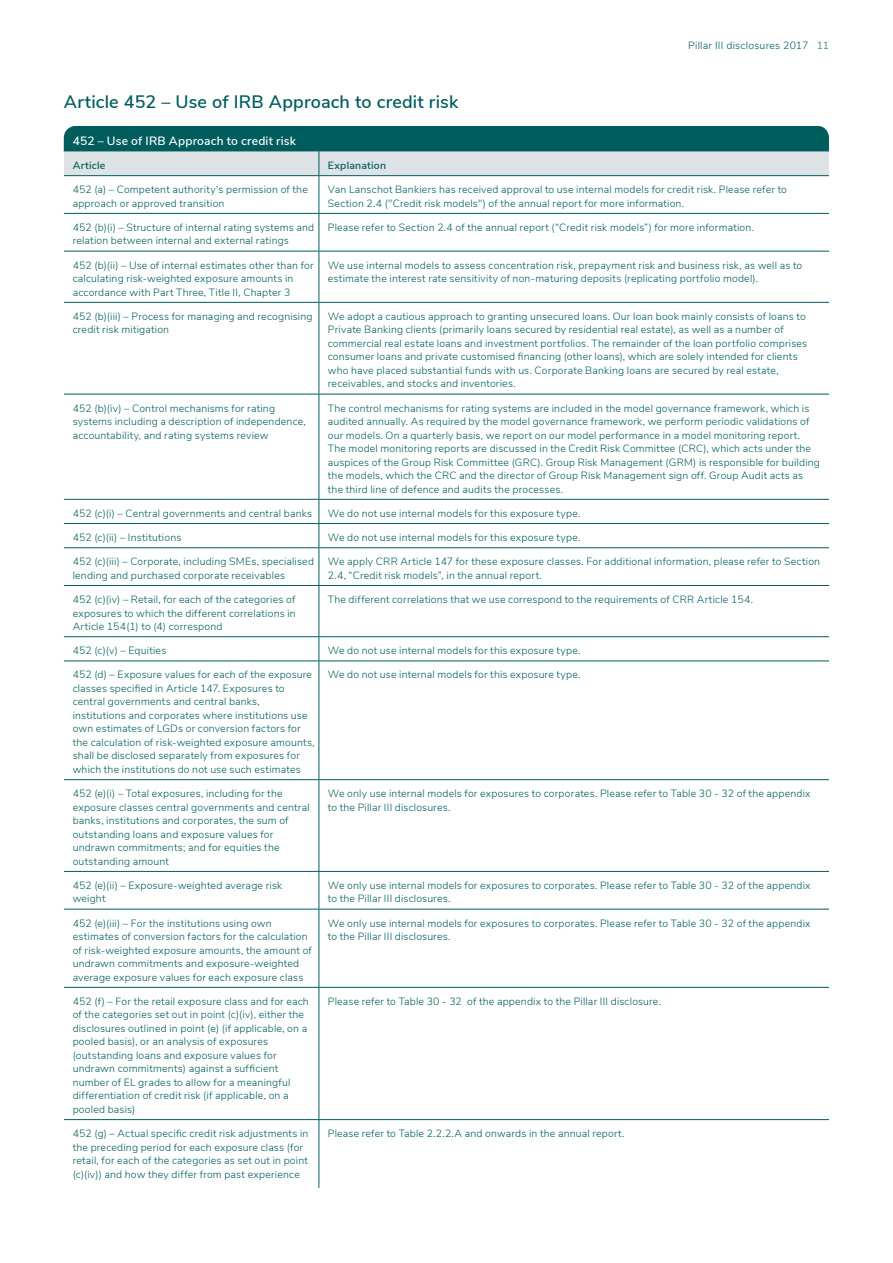
<style>
.page{position:relative;width:893px;height:1263px;background:#fff}
.page>*{position:absolute;margin:0;border:0;box-sizing:border-box;transform-origin:0 0}
.t1{font:600 18px "Nunito Sans";letter-spacing:.01em;color:#015c5e}
.t2{font:600 12px "Nunito Sans";letter-spacing:.015em;color:#fff}
.t3{font:300 10.5px/13.5px "Nunito Sans";letter-spacing:.02em;color:#015c5e}
.t4{font:600 10.5px "Nunito Sans";letter-spacing:.02em;color:#015c5e}
.s1{color:#286f73}
</style>
<div class="page">
<div style="left:64px;top:126px;width:765px;height:25px;background:#015c5e"></div>
<svg style="left:320px;top:176px;width:509px;height:945px"></svg>
<div style="left:64px;top:151px;width:765px;height:24px;background:#dee4e5"></div>
<hr style="left:319px;top:176px;width:1px;height:37px;background:#015c5e">
<hr style="left:319px;top:214px;width:1px;height:37px;background:#015c5e">
<hr style="left:319px;top:251px;width:1px;height:51px;background:#015c5e">
<hr style="left:319px;top:303px;width:1px;height:91px;background:#015c5e">
<hr style="left:319px;top:394px;width:1px;height:105px;background:#015c5e">
<svg style="left:319px;top:500px;width:1px;height:47px"></svg>
<hr style="left:319px;top:548px;width:1px;height:37px;background:#015c5e">
<hr style="left:319px;top:586px;width:1px;height:50px;background:#015c5e">
<svg style="left:319px;top:637px;width:1px;height:23px"></svg>
<hr style="left:319px;top:661px;width:1px;height:118px;background:#015c5e">
<hr style="left:319px;top:780px;width:1px;height:91px;background:#015c5e">
<hr style="left:319px;top:872px;width:1px;height:37px;background:#015c5e">
<hr style="left:319px;top:909px;width:1px;height:78px;background:#015c5e">
<hr style="left:319px;top:988px;width:1px;height:131px;background:#015c5e">
<hr style="left:319px;top:1120px;width:1px;height:64px;background:#015c5e">
<hr style="left:64px;top:175px;width:255px;height:1px;background:#015c5e">
<hr style="left:319px;top:175px;width:510px;height:1px;background:#015c5e">
<hr style="left:64px;top:213px;width:255px;height:1px;background:#015c5e">
<hr style="left:319px;top:213px;width:510px;height:1px;background:#015c5e">
<hr style="left:64px;top:251px;width:255px;height:1px;background:#015c5e">
<hr style="left:319px;top:251px;width:510px;height:1px;background:#015c5e">
<hr style="left:64px;top:302px;width:255px;height:1px;background:#015c5e">
<hr style="left:319px;top:302px;width:510px;height:1px;background:#015c5e">
<hr style="left:64px;top:394px;width:255px;height:1px;background:#015c5e">
<hr style="left:319px;top:394px;width:510px;height:1px;background:#015c5e">
<hr style="left:64px;top:499px;width:255px;height:1px;background:#015c5e">
<hr style="left:319px;top:499px;width:510px;height:1px;background:#015c5e">
<hr style="left:64px;top:523px;width:255px;height:1px;background:#015c5e">
<hr style="left:319px;top:523px;width:510px;height:1px;background:#015c5e">
<hr style="left:64px;top:547px;width:255px;height:1px;background:#015c5e">
<hr style="left:319px;top:547px;width:510px;height:1px;background:#015c5e">
<hr style="left:64px;top:585px;width:255px;height:1px;background:#015c5e">
<hr style="left:319px;top:585px;width:510px;height:1px;background:#015c5e">
<hr style="left:64px;top:636px;width:255px;height:1px;background:#015c5e">
<hr style="left:319px;top:636px;width:510px;height:1px;background:#015c5e">
<hr style="left:64px;top:660px;width:255px;height:1px;background:#015c5e">
<hr style="left:319px;top:660px;width:510px;height:1px;background:#015c5e">
<hr style="left:64px;top:779px;width:255px;height:1px;background:#015c5e">
<hr style="left:319px;top:779px;width:510px;height:1px;background:#015c5e">
<hr style="left:64px;top:871px;width:255px;height:1px;background:#015c5e">
<hr style="left:319px;top:871px;width:510px;height:1px;background:#015c5e">
<hr style="left:64px;top:909px;width:255px;height:1px;background:#015c5e">
<hr style="left:319px;top:909px;width:510px;height:1px;background:#015c5e">
<hr style="left:64px;top:987px;width:255px;height:1px;background:#015c5e">
<hr style="left:319px;top:987px;width:510px;height:1px;background:#015c5e">
<hr style="left:64px;top:1119px;width:255px;height:1px;background:#015c5e">
<hr style="left:319px;top:1119px;width:510px;height:1px;background:#015c5e">
<p class="t3" style="left:688px;top:38px;width:143px">Pillar III disclosures 2017 <span class="s1">11</span></p>
<h1 class="t1" style="left:64px;top:89px;width:396px">Article 452 – Use of IRB Approach to credit risk</h1>
<p class="t2" style="left:73px;top:132px;width:225px">452 – Use of IRB Approach to credit risk</p>
<p class="t4" style="left:73px;top:158px;width:34px">Article</p>
<p class="t4" style="left:328px;top:158px;width:60px">Explanation</p>
<p class="t3" style="left:73px;top:182px;width:237px">452 (a) – Competent authority's permission of the approach or approved transition</p>
<p class="t3" style="left:328px;top:182px;width:461px">Van Lanschot Bankiers has received approval to use internal models for credit risk. Please refer to<br>Section 2.4 ("Credit risk models") of the annual report for more information.</p>
<p class="t3" style="left:73px;top:220px;width:243px">452 (b)(i) – Structure of internal rating systems and relation between internal and external ratings</p>
<p class="t3" style="left:328px;top:220px;width:428px">Please refer to Section 2.4 of the annual report (“Credit risk models”) for more information.</p>
<p class="t3" style="left:73px;top:257px;width:242px">452 (b)(ii) – Use of internal estimates other than for calculating risk-weighted exposure amounts in accordance with Part Three, Title II, Chapter 3</p>
<p class="t3" style="left:328px;top:257px;width:476px">We use internal models to assess concentration risk, prepayment risk and business risk, as well as to estimate the interest rate sensitivity of non-maturing deposits (replicating portfolio model).</p>
<p class="t3" style="left:73px;top:309px;width:241px">452 (b)(iii) – Process for managing and recognising credit risk mitigation</p>
<p class="t3" style="left:328px;top:309px;width:481px">We adopt a cautious approach to granting unsecured loans. Our loan book mainly consists of loans to Private Banking clients (primarily loans secured by residential real estate), as well as a number of commercial real estate loans and investment portfolios. The remainder of the loan portfolio comprises consumer loans and private customised financing (other loans), which are solely intended for clients who have placed substantial funds with us. Corporate Banking loans are secured by real estate, receivables, and stocks and inventories.</p>
<p class="t3" style="left:73px;top:400px;width:235px">452 (b)(iv) – Control mechanisms for rating systems including a description of independence, accountability, and rating systems review</p>
<p class="t3" style="left:328px;top:400px;width:494px">The control mechanisms for rating systems are included in the model governance framework, which is audited annually. As required by the model governance framework, we perform periodic validations of our models. On a quarterly basis, we report on our model performance in a model monitoring report.<br>The model monitoring reports are discussed in the Credit Risk Committee (CRC), which acts under the auspices of the Group Risk Committee (GRC). Group Risk Management (GRM) is responsible for building the models, which the CRC and the director of Group Risk Management sign off. Group Audit acts as the third line of defence and audits the processes.</p>
<p class="t3" style="left:73px;top:506px;width:241px">452 (c)(i) – Central governments and central banks</p>
<p class="t3" style="left:328px;top:506px;width:254px">We do not use internal models for this exposure type.</p>
<p class="t3" style="left:73px;top:530px;width:110px">452 (c)(ii) – Institutions</p>
<p class="t3" style="left:328px;top:530px;width:254px">We do not use internal models for this exposure type.</p>
<p class="t3" style="left:73px;top:554px;width:243px">452 (c)(iii) – Corporate, including SMEs, specialised lending and purchased corporate receivables</p>
<p class="t3" style="left:328px;top:554px;width:494px">We apply CRR Article 147 for these exposure classes. For additional information, please refer to Section<br>2.4, “Credit risk models”, in the annual report.</p>
<p class="t3" style="left:73px;top:592px;width:224px;text-align:justify">452 (c)(iv) – Retail, for each of the categories of exposures to which the different correlations in Article 154(1) to (4) correspond</p>
<p class="t3" style="left:328px;top:592px;width:427px">The different correlations that we use correspond to the requirements of CRR Article 154.</p>
<p class="t3" style="left:73px;top:643px;width:95px">452 (c)(v) – Equities</p>
<p class="t3" style="left:328px;top:643px;width:254px">We do not use internal models for this exposure type.</p>
<p class="t3" style="left:73px;top:667px;width:243px">452 (d) – Exposure values for each of the exposure classes specified in Article 147. Exposures to central governments and central banks, institutions and corporates where institutions use own estimates of LGDs or conversion factors for the calculation of risk-weighted exposure amounts, shall be disclosed separately from exposures for which the institutions do not use such estimates</p>
<p class="t3" style="left:328px;top:667px;width:254px">We do not use internal models for this exposure type.</p>
<p class="t3" style="left:73px;top:786px;width:239px">452 (e)(i) – Total exposures, including for the exposure classes central governments and central banks, institutions and corporates, the sum of outstanding loans and exposure values for undrawn commitments; and for equities the outstanding amount</p>
<p class="t3" style="left:328px;top:786px;width:484px">We only use internal models for exposures to corporates. Please refer to Table 30 - 32 of the appendix to the Pillar III disclosures.</p>
<p class="t3" style="left:73px;top:878px;width:211px">452 (e)(ii) – Exposure-weighted average risk weight</p>
<p class="t3" style="left:328px;top:878px;width:484px">We only use internal models for exposures to corporates. Please refer to Table 30 - 32 of the appendix to the Pillar III disclosures.</p>
<p class="t3" style="left:73px;top:916px;width:241px">452 (e)(iii) – For the institutions using own estimates of conversion factors for the calculation of risk-weighted exposure amounts, the amount of undrawn commitments and exposure-weighted average exposure values for each exposure class</p>
<p class="t3" style="left:328px;top:916px;width:484px">We only use internal models for exposures to corporates. Please refer to Table 30 - 32 of the appendix to the Pillar III disclosures.</p>
<p class="t3" style="left:73px;top:994px;width:238px">452 (f) – For the retail exposure class and for each of the categories set out in point (c)(iv), either the disclosures outlined in point (e) (if applicable, on a pooled basis), or an analysis of exposures (outstanding loans and exposure values for undrawn commitments) against a sufficient number of EL grades to allow for a meaningful differentiation of credit risk (if applicable, on a pooled basis)</p>
<p class="t3" style="left:328px;top:994px;width:335px">Please refer to Table 30 - 32 of the appendix to the Pillar III disclosure.</p>
<p class="t3" style="left:73px;top:1126px;width:237px">452 (g) – Actual specific credit risk adjustments in the preceding period for each exposure class (for retail, for each of the categories as set out in point (c)(iv)) and how they differ from past experience</p>
<p class="t3" style="left:328px;top:1126px;width:298px">Please refer to Table 2.2.2.A and onwards in the annual report.</p>
</div>
